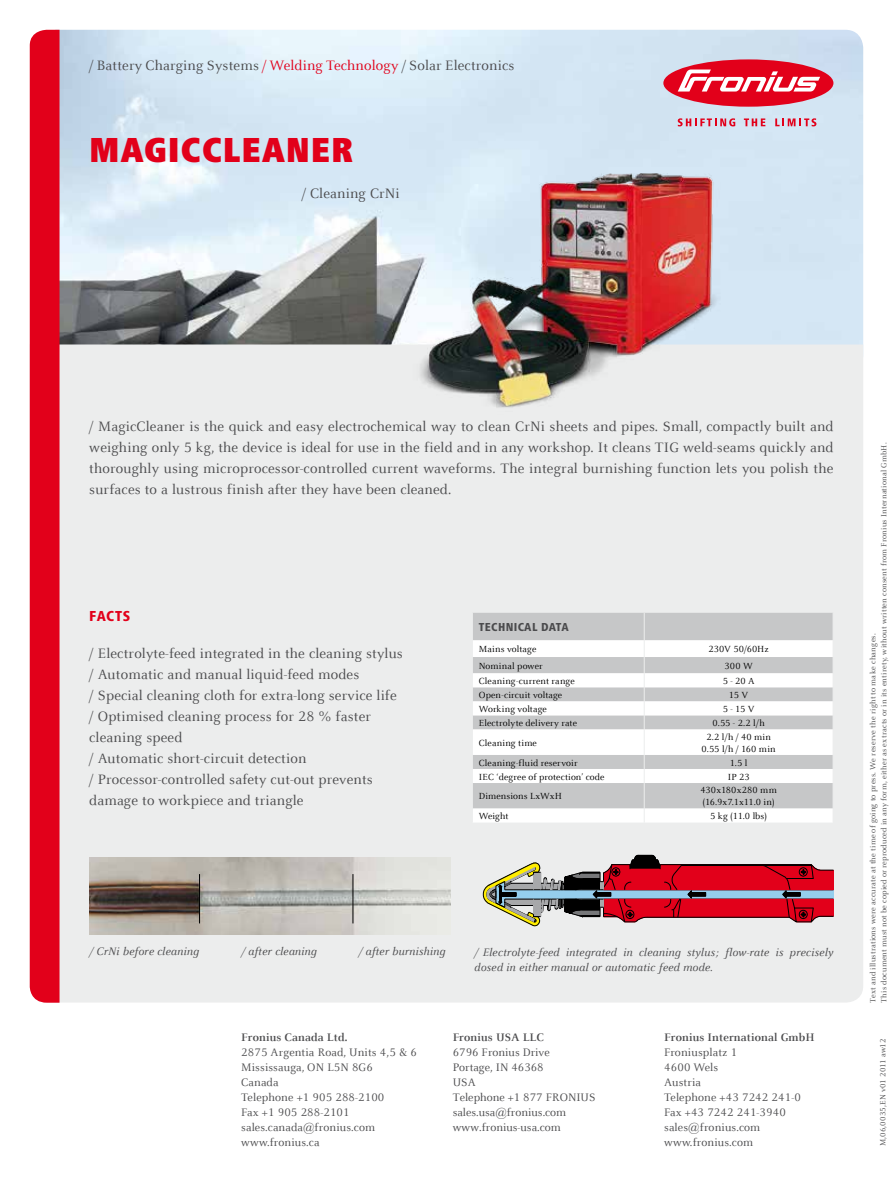
<style>
.page{position:relative;width:893px;height:1191px;background:#fff}
.page>*{position:absolute;margin:0;border:0;box-sizing:border-box;transform-origin:0 0}
.t1{font:900 condensed 36px "Frutiger Next LTW1 G";letter-spacing:.02em;color:#e2001a}
.t2{font:15px/21px "Celeste Offc Pro";letter-spacing:.01em;color:#4b4b4d;text-align:justify}
.t3{font:800 condensed 15px "Frutiger Next LTW1 G";letter-spacing:.035em;color:#e2001a}
.t4{font:12px/15px "Celeste Offc Pro";letter-spacing:.01em;color:#4b4b4d}
.t5{font:italic 12px/15px "Celeste Offc Pro";letter-spacing:.01em;color:#4b4b4d}
.t6{font:700 12px "Celeste Offc Pro";letter-spacing:.01em;color:#4b4b4d}
.t7{font:800 condensed 12px "Frutiger Next LTW1 G";letter-spacing:.03em;color:#4b4b4d}
.t8{font:9.75px/12px "Celeste Offc Pro";letter-spacing:.01em;color:#000;text-align:center}
.t9{font:8.25px/11.2px "Celeste Offc Pro";letter-spacing:.02em;color:#4b4b4d}
.s1{color:#e2001a}
</style>
<div class="page">
<img style="left:60px;top:30px;width:803px;height:314px">
<div style="left:60px;top:344px;width:803px;height:658px;background:#eceded"></div>
<img style="left:376px;top:104px;width:414px;height:345px">
<div style="left:663px;top:59px;width:170px;height:48px;background:#e2001a;border-radius:50%"></div>
<svg style="left:678px;top:69px;width:142px;height:23px"></svg>
<svg style="left:678px;top:118px;width:57px;height:8px"></svg>
<svg style="left:744px;top:118px;width:21px;height:8px"></svg>
<svg style="left:775px;top:118px;width:41px;height:8px"></svg>
<div style="left:30px;top:30px;width:30px;height:972px;background:#e2001a"></div>
<img style="left:89px;top:857px;width:362px;height:77px">
<svg style="left:483px;top:855px;width:351px;height:71px;background:#b86a73"></svg>
<div style="left:473px;top:613px;width:360px;height:27px;background:#c6c7c8"></div>
<svg style="left:473px;top:640px;width:360px;height:182px"></svg>
<svg style="left:833px;top:612px;width:1px;height:210px"></svg>
<hr style="left:472px;top:612px;width:172px;height:1px;background:#eceded">
<hr style="left:644px;top:612px;width:189px;height:1px;background:#eceded">
<svg style="left:472px;top:613px;width:1px;height:209px"></svg>
<svg style="left:644px;top:613px;width:1px;height:209px"></svg>
<hr style="left:199px;top:874px;width:1px;height:49px;background:#000">
<hr style="left:353px;top:874px;width:1px;height:49px;background:#000">
<p class="t2" style="left:89px;top:55px;width:427px">/ Battery Charging Systems <span class="s1">/ Welding Technology</span> / Solar Electronics</p>
<h1 class="t1" style="left:89px;top:129px;width:265px">MAGICCLEANER</h1>
<p class="t2" style="left:302px;top:183px;width:99px">/ Cleaning CrNi</p>
<p class="t2" style="left:89px;top:416px;width:746px">/ MagicCleaner is the quick and easy electrochemical way to clean CrNi sheets and pipes. Small, compactly built and weighing only 5 kg, the device is ideal for use in the field and in any workshop. It cleans TIG weld-seams quickly and thoroughly using microprocessor-controlled current waveforms. The integral burnishing function lets you polish the surfaces to a lustrous finish after they have been cleaned.</p>
<p class="t3" style="left:89px;top:607px;width:43px">FACTS</p>
<p class="t2" style="left:89px;top:642px;width:315px;text-align:left">/ Electrolyte-feed integrated in the cleaning stylus / Automatic and manual liquid-feed modes<br>/ Special cleaning cloth for extra-long service life / Optimised cleaning process for 28 % faster cleaning speed<br>/ Automatic short-circuit detection<br>/ Processor-controlled safety cut-out prevents damage to workpiece and triangle</p>
<p class="t7" style="left:479px;top:619px;width:91px">TECHNICAL DATA</p>
<p class="t8" style="left:479px;top:643px;width:59px">Mains voltage</p>
<p class="t8" style="left:708px;top:643px;width:62px">230V 50/60Hz</p>
<p class="t8" style="left:479px;top:659px;width:66px">Nominal power</p>
<p class="t8" style="left:724px;top:659px;width:30px">300 W</p>
<p class="t8" style="left:479px;top:674px;width:98px">Cleaning-current range</p>
<p class="t8" style="left:723px;top:674px;width:33px">5 - 20 A</p>
<p class="t8" style="left:479px;top:688px;width:85px">Open-circuit voltage</p>
<p class="t8" style="left:729px;top:688px;width:21px">15 V</p>
<p class="t8" style="left:479px;top:702px;width:70px">Working voltage</p>
<p class="t8" style="left:723px;top:702px;width:33px">5 - 15 V</p>
<p class="t8" style="left:479px;top:717px;width:100px">Electrolyte delivery rate</p>
<p class="t8" style="left:712px;top:717px;width:54px">0.55 - 2.2 l/h</p>
<p class="t8" style="left:479px;top:736px;width:60px">Cleaning time</p>
<p class="t8" style="left:702px;top:730px;width:76px">2.2 l/h / 40 min<br>0.55 l/h / 160 min</p>
<p class="t8" style="left:479px;top:756px;width:100px">Cleaning-fluid reservoir</p>
<p class="t8" style="left:730px;top:756px;width:19px">1.5 l</p>
<p class="t8" style="left:479px;top:770px;width:127px">IEC ‘degree of protection’ code</p>
<p class="t8" style="left:728px;top:770px;width:24px">IP 23</p>
<p class="t8" style="left:479px;top:790px;width:85px">Dimensions LxWxH</p>
<p class="t8" style="left:700px;top:784px;width:78px;text-align:left">430x180x280 mm (16.9x7.1x11.0 in)</p>
<p class="t8" style="left:479px;top:810px;width:31px">Weight</p>
<p class="t8" style="left:710px;top:810px;width:58px">5 kg (11.0 lbs)</p>
<p class="t5" style="left:89px;top:943px;width:111px">/ CrNi before cleaning</p>
<p class="t5" style="left:241px;top:943px;width:77px">/ after cleaning</p>
<p class="t5" style="left:358px;top:943px;width:89px">/ after burnishing</p>
<p class="t5" style="left:474px;top:944px;width:361px">/ Electrolyte-feed integrated in cleaning stylus; flow-rate is precisely dosed in either manual or automatic feed mode.</p>
<p class="t6" style="left:241px;top:1030px;width:108px">Fronius Canada Ltd.</p>
<p class="t4" style="left:241px;top:1045px;width:177px">2875 Argentia Road, Units 4,5 &amp; 6<br>Mississauga, ON L5N 8G6<br>Canada<br>Telephone +1 905 288-2100<br>Fax +1 905 288-2101 sales.canada@fronius.com www.fronius.ca</p>
<p class="t6" style="left:453px;top:1030px;width:93px">Fronius USA LLC</p>
<p class="t4" style="left:453px;top:1045px;width:144px">6796 Fronius Drive<br>Portage, IN 46368<br>USA<br>Telephone +1 877 FRONIUS sales.usa@fronius.com www.fronius-usa.com</p>
<p class="t6" style="left:664px;top:1030px;width:152px">Fronius International GmbH</p>
<p class="t4" style="left:664px;top:1045px;width:138px">Froniusplatz 1<br>4600 Wels<br>Austria<br>Telephone +43 7242 241-0<br>Fax +43 7242 241-3940 sales@fronius.com www.fronius.com</p>
<p class="t9" style="left:867px;top:1002px;width:561px;rotate:-90deg">Text and illustrations were accurate at the time of going to press. We reserve the right to make changes.<br>This document must not be copied or reproduced in any form, either as extracts or in its entirety, without written consent from Fronius International GmbH.</p>
<p class="t9" style="left:877px;top:1146px;width:109px;rotate:-90deg">M,06,0035,EN v01 2011 aw12</p>
</div>
